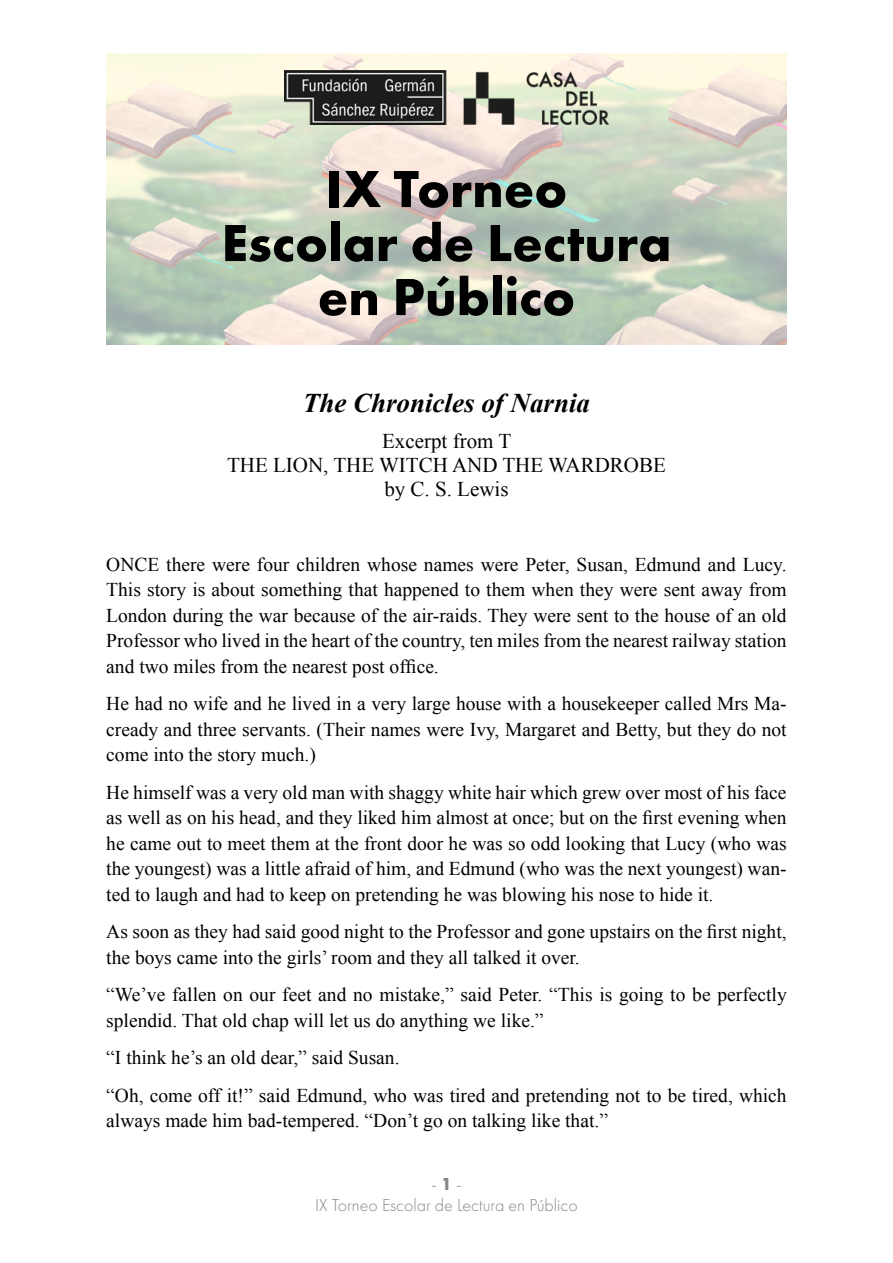
<style>
.page{position:relative;width:893px;height:1263px;background:#fff}
.page>*{position:absolute;margin:0;border:0;box-sizing:border-box;transform-origin:0 0}
.t1{font:700 54px/54px "Futura PT";color:#000;text-align:center}
.t2{font:italic 700 27px "Times New Roman";color:#000}
.t3{font:21px/24px "Times New Roman";color:#000;text-align:center}
.t4{font:19.5px/25.5px "Times New Roman";color:#000;text-align:justify}
.t5{font:300 18px/21.6px "Futura PT";color:#878787;text-align:center}
.s1{font-weight:700}
</style>
<div class="page">
<img style="left:106px;top:53px;width:681px;height:291px">
<img style="left:285px;top:70px;width:323px;height:54px">
<p class="t1" style="left:221px;top:161px;width:451px">IX Torneo<br>Escolar de Lectura en Público</p>
<p class="t2" style="left:303px;top:384px;width:289px">The Chronicles of Narnia</p>
<p class="t3" style="left:227px;top:428px;width:440px">Excerpt from T<br>THE LION, THE WITCH AND THE WARDROBE by C. S. Lewis</p>
<p class="t4" style="left:106px;top:551px;width:682px">ONCE there were four children whose names were Peter, Susan, Edmund and Lucy.<br>This story is about something that happened to them when they were sent away from London during the war because of the air-raids. They were sent to the house of an old Professor who lived in the heart of the country, ten miles from the nearest railway station and two miles from the nearest post office.</p>
<p class="t4" style="left:106px;top:691px;width:682px">He had no wife and he lived in a very large house with a housekeeper called Mrs Ma&shy;cready and three servants. (Their names were Ivy, Margaret and Betty, but they do not come into the story much.)</p>
<p class="t4" style="left:106px;top:779px;width:682px">He himself was a very old man with shaggy white hair which grew over most of his face as well as on his head, and they liked him almost at once; but on the first evening when he came out to meet them at the front door he was so odd looking that Lucy (who was the youngest) was a little afraid of him, and Edmund (who was the next youngest) wan&shy;ted to laugh and had to keep on pretending he was blowing his nose to hide it.</p>
<p class="t4" style="left:106px;top:919px;width:682px">As soon as they had said good night to the Professor and gone upstairs on the first night, the boys came into the girls’ room and they all talked it over.</p>
<p class="t4" style="left:106px;top:982px;width:682px">“We’ve fallen on our feet and no mistake,” said Peter. “This is going to be perfectly splendid. That old chap will let us do anything we like.”</p>
<p class="t4" style="left:106px;top:1045px;width:295px">“I think he’s an old dear,” said Susan.</p>
<p class="t4" style="left:106px;top:1082px;width:682px">“Oh, come off it!” said Edmund, who was tired and pretending not to be tired, which always made him bad-tempered. “Don’t go on talking like that.”</p>
<p class="t5" style="left:315px;top:1173px;width:264px">- <span class="s1">1</span> -<br>IX Torneo Escolar de Lectura en Público</p>
</div>
